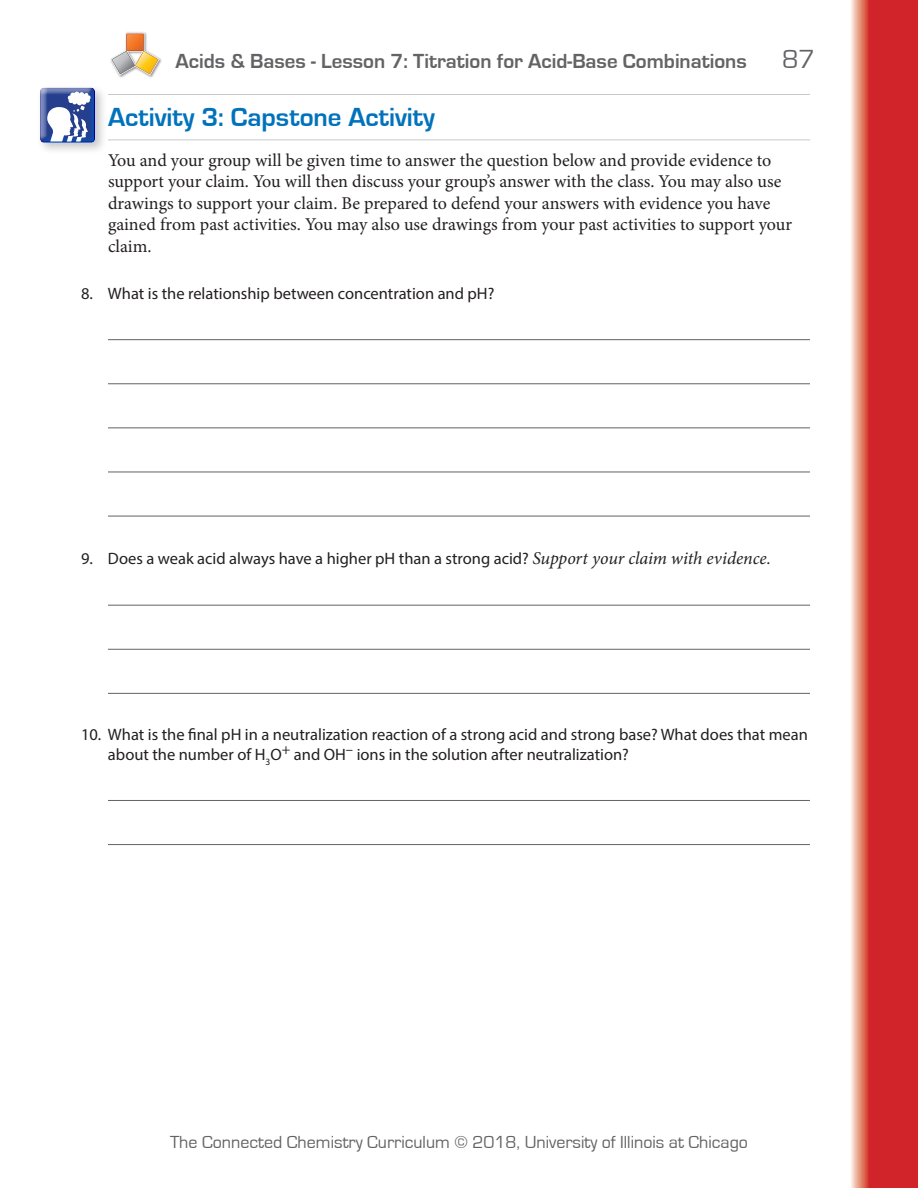
<style>
.page{position:relative;width:918px;height:1188px;background:#fff}
.page>*{position:absolute;margin:0;border:0;box-sizing:border-box;transform-origin:0 0}
.t1{font:700 27px "Eurostile";color:#0072bc}
.t2{font:27px "Eurostile";color:#636366}
.t3{font:700 21px "Eurostile";color:#636366}
.t4{font:18px/21.6px "Minion Pro";letter-spacing:-.005em;color:#231f20}
.t5{font:18px "Eurostile";color:#636366}
.t6{font:16.5px/19.8px "Myriad Pro";color:#231f20}
.s1{font-family:"Minion Pro";font-style:italic;font-size:18px}
</style>
<div class="page">
<svg style="left:851px;top:0;width:67px;height:1188px;background:#d64040"></svg>
<img style="left:118px;top:32px;width:44px;height:46px">
<svg style="left:110px;top:33px;width:50px;height:42px"></svg>
<hr style="left:108px;top:94px;width:702px;height:1px;background:#c7c8ca">
<hr style="left:108px;top:139px;width:702px;height:1px;background:#c7c8ca">
<hr style="left:108px;top:339px;width:702px;height:1px;background:#636366">
<hr style="left:108px;top:383px;width:702px;height:1px;background:#636366">
<hr style="left:108px;top:427px;width:702px;height:1px;background:#636366">
<hr style="left:108px;top:472px;width:702px;height:1px;background:#636366">
<hr style="left:108px;top:516px;width:702px;height:1px;background:#636366">
<hr style="left:108px;top:605px;width:702px;height:1px;background:#636366">
<hr style="left:108px;top:649px;width:702px;height:1px;background:#636366">
<hr style="left:108px;top:693px;width:702px;height:1px;background:#636366">
<hr style="left:108px;top:800px;width:702px;height:1px;background:#636366">
<hr style="left:108px;top:844px;width:702px;height:1px;background:#636366">
<div style="left:37px;top:84px;width:71px;height:72px;background:#231f20;opacity:.25"></div>
<div style="left:37px;top:84px;width:65px;height:60px;background:#00aeef;opacity:.75"></div>
<p class="t3" style="left:176px;top:49px;width:573px">Acids &amp; Bases - Lesson 7: Titration for Acid-Base Combinations</p>
<h1 class="t2" style="left:782px;top:44px;width:35px">87</h1>
<h1 class="t1" style="left:108px;top:102px;width:328px">Activity 3: Capstone Activity</h1>
<p class="t4" style="left:108px;top:149px;width:686px">You and your group will be given time to answer the question below and provide evidence to support your claim. You will then discuss your group’s answer with the class. You may also use drawings to support your claim. Be prepared to defend your answers with evidence you have gained from past activities. You may also use drawings from your past activities to support your claim.</p>
<p class="t6" style="left:81px;top:283px;width:415px">8. What is the relationship between concentration and pH?</p>
<p class="t6" style="left:81px;top:549px;width:691px">9. Does a weak acid always have a higher pH than a strong acid? <span class="s1">Support your claim with evidence.</span></p>
<p class="t6" style="left:108px;top:724px;width:701px;text-indent:-27px">10. What is the final pH in a neutralization reaction of a strong acid and strong base? What does that mean about the number of H<sub>3</sub>O<sup>+</sup> and OH<sup>–</sup> ions in the solution after neutralization?</p>
<p class="t5" style="left:170px;top:1132px;width:580px">The Connected Chemistry Curriculum © 2018, University of Illinois at Chicago</p>
</div>
